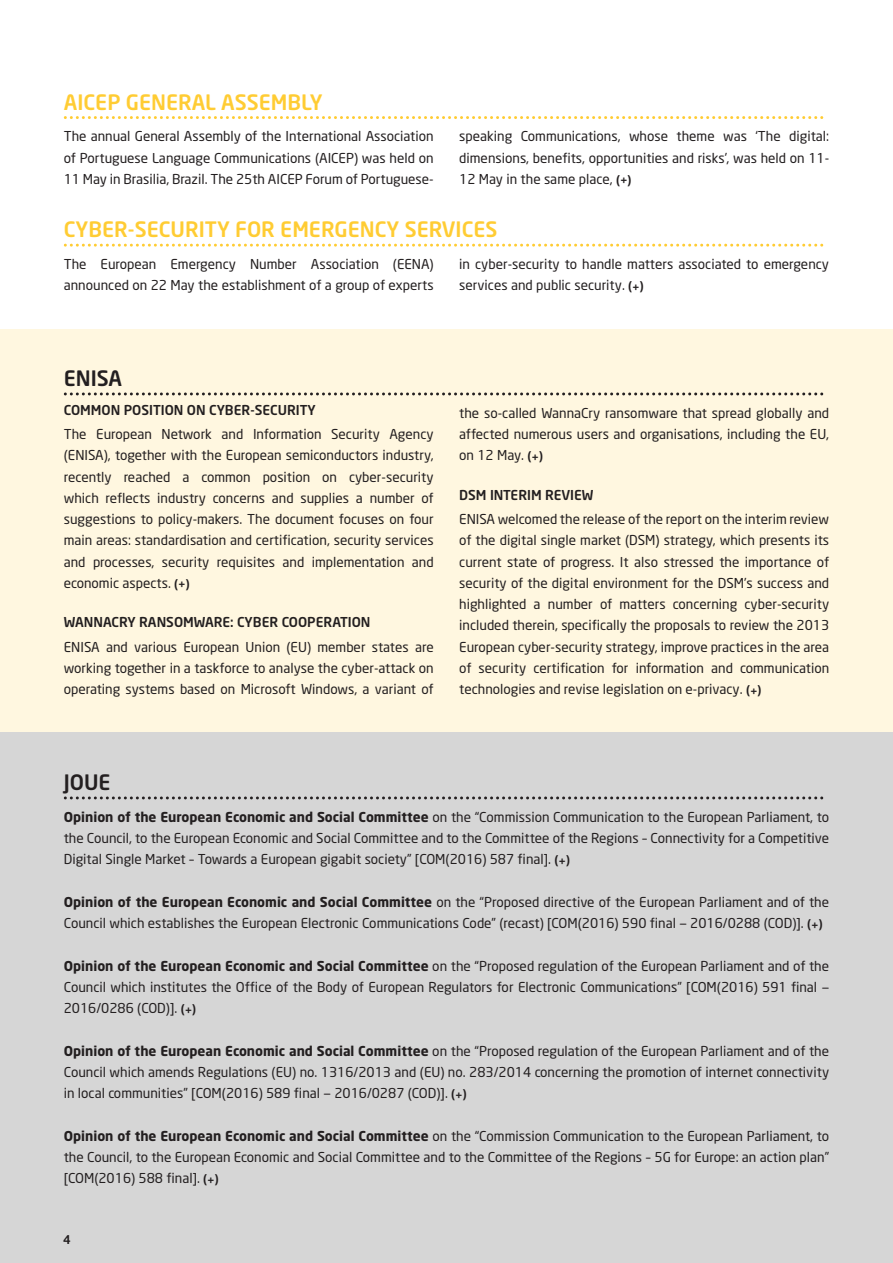
<style>
.page{position:relative;width:893px;height:1263px;background:#fff}
.page>*{position:absolute;margin:0;border:0;box-sizing:border-box;transform-origin:0 0}
.t1{font:500 21px "Neo Sans";color:#fc3}
.t2{font:500 21px "Neo Sans";color:#231f20}
.t3{font:13.5px/21.3px "Neo Sans";color:#231f20;text-align:justify}
.t4{font:500 13.5px "Neo Sans";color:#231f20}
.t5{font:500 12px "Neo Sans";color:#231f20}
.s1{font-weight:500;font-size:12px}
.s2{font-weight:700}
</style>
<div class="page">
<div style="left:0;top:330px;width:893px;height:414px;background:#fff7e0"></div>
<div style="left:0;top:732px;width:893px;height:531px;background:#d6d6d6"></div>
<svg style="left:65px;top:796px;width:759px;height:3px"></svg>
<svg style="left:65px;top:392px;width:759px;height:3px"></svg>
<svg style="left:65px;top:116px;width:759px;height:3px"></svg>
<svg style="left:65px;top:244px;width:759px;height:3px"></svg>
<hr style="left:892px;top:957px;width:1px;height:306px;background:#fc3">
<h1 class="t1" style="left:64px;top:89px;width:260px">AICEP GENERAL ASSEMBLY</h1>
<p class="t3" style="left:64px;top:126px;width:371px">The annual General Assembly of the International Association of Portuguese Language Communications (AICEP) was held on 11 May in Brasilia, Brazil. The 25th AICEP Forum of Portuguese-</p>
<p class="t3" style="left:459px;top:126px;width:371px">speaking Communications, whose theme was ‘The digital: dimensions, benefits, opportunities and risks’, was held on 11- 12 May in the same place, <span class="s1">(</span><sub>+</sub><span class="s1">)</span></p>
<h1 class="t1" style="left:64px;top:216px;width:435px">CYBER-SECURITY FOR EMERGENCY SERVICES</h1>
<p class="t3" style="left:64px;top:253px;width:371px">The European Emergency Number Association (EENA) announced on 22 May the establishment of a group of experts</p>
<p class="t3" style="left:459px;top:253px;width:371px">in cyber-security to handle matters associated to emergency services and public security. <span class="s1">(</span><sub>+</sub><span class="s1">)</span></p>
<h1 class="t2" style="left:64px;top:365px;width:60px">ENISA</h1>
<p class="t4" style="left:64px;top:401px;width:254px">COMMON POSITION ON CYBER-SECURITY</p>
<p class="t3" style="left:64px;top:423px;width:371px">The European Network and Information Security Agency (ENISA), together with the European semiconductors industry, recently reached a common position on cyber-security which reflects industry concerns and supplies a number of suggestions to policy-makers. The document focuses on four main areas: standardisation and certification, security services and processes, security requisites and implementation and economic aspects. <span class="s1">(</span><sub>+</sub><span class="s1">)</span></p>
<p class="t4" style="left:64px;top:614px;width:308px">WANNACRY RANSOMWARE: CYBER COOPERATION</p>
<p class="t3" style="left:64px;top:636px;width:371px">ENISA and various European Union (EU) member states are working together in a taskforce to analyse the cyber-attack on operating systems based on Microsoft Windows, a variant of</p>
<p class="t3" style="left:459px;top:402px;width:371px">the so-called WannaCry ransomware that spread globally and affected numerous users and organisations, including the EU, on 12 May. <span class="s1">(</span><sub>+</sub><span class="s1">)</span></p>
<p class="t4" style="left:459px;top:486px;width:136px">DSM INTERIM REVIEW</p>
<p class="t3" style="left:459px;top:508px;width:371px">ENISA welcomed the release of the report on the interim review of the digital single market (DSM) strategy, which presents its current state of progress. It also stressed the importance of security of the digital environment for the DSM’s success and highlighted a number of matters concerning cyber-security included therein, specifically the proposals to review the 2013<br>European cyber-security strategy, improve practices in the area of security certification for information and communication technologies and revise legislation on e-privacy. <span class="s1">(</span><sub>+</sub><span class="s1">)</span></p>
<h1 class="t2" style="left:64px;top:769px;width:48px">JOUE</h1>
<p class="t3" style="left:64px;top:806px;width:767px"><span class="s2">Opinion of the European Economic and Social Committee</span> on the “Commission Communication to the European Parliament, to the Council, to the European Economic and Social Committee and to the Committee of the Regions – Connectivity for a Competitive Digital Single Market – Towards a European gigabit society” [COM(2016) 587 final]. <span class="s1">(</span><sub>+</sub><span class="s1">)</span></p>
<p class="t3" style="left:64px;top:891px;width:767px"><span class="s2">Opinion of the European Economic and Social Committee</span> on the “Proposed directive of the European Parliament and of the<br>Council which establishes the European Electronic Communications Code” (recast) [COM(2016) 590 final — 2016/0288 (COD)]. <span class="s1">(</span><sub>+</sub><span class="s1">)</span></p>
<p class="t3" style="left:64px;top:955px;width:767px"><span class="s2">Opinion of the European Economic and Social Committee</span> on the “Proposed regulation of the European Parliament and of the Council which institutes the Office of the Body of European Regulators for Electronic Communications” [COM(2016) 591 final — 2016/0286 (COD)]. <span class="s1">(</span><sub>+</sub><span class="s1">)</span></p>
<p class="t3" style="left:64px;top:1040px;width:767px"><span class="s2">Opinion of the European Economic and Social Committee</span> on the “Proposed regulation of the European Parliament and of the Council which amends Regulations (EU) no. 1316/2013 and (EU) no. 283/2014 concerning the promotion of internet connectivity in local communities” [COM(2016) 589 final — 2016/0287 (COD)]. <span class="s1">(</span><sub>+</sub><span class="s1">)</span></p>
<p class="t3" style="left:64px;top:1125px;width:767px"><span class="s2">Opinion of the European Economic and Social Committee</span> on the “Commission Communication to the European Parliament, to the Council, to the European Economic and Social Committee and to the Committee of the Regions – 5G for Europe: an action plan” [COM(2016) 588 final]. <span class="s1">(</span><sub>+</sub><span class="s1">)</span></p>
<p class="t5" style="left:63px;top:1232px;width:9px">4</p>
</div>
